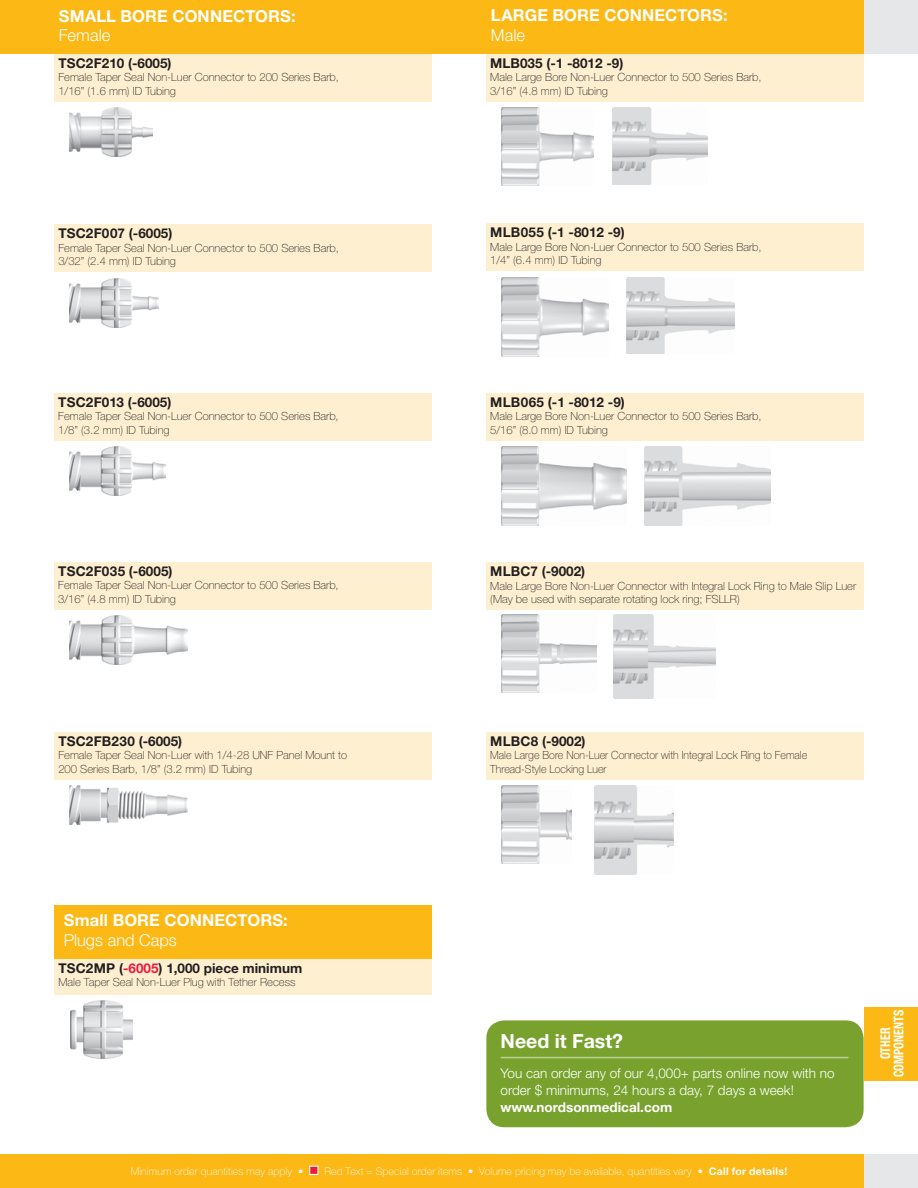
<style>
.page{position:relative;width:918px;height:1188px;background:#fff}
.page>*{position:absolute;margin:0;border:0;box-sizing:border-box;transform-origin:0 0}
.t1{font:700 19.5px "Helvetica Neue LT Std";color:#fff}
.t2{font:700 16.5px "Helvetica Neue LT Std";letter-spacing:.005em;color:#fff}
.t3{font:300 16.5px "Helvetica Neue LT Std";letter-spacing:.005em;color:#fff}
.t4{font:700 13.5px "Helvetica Neue LT Std";color:#231f20}
.t5{font:300 13.5px/17px "Helvetica Neue LT Std";color:#fff}
.t6{font:700 13.5px "Helvetica Neue LT Std";color:#fff}
.t7{font:700 condensed 13.5px/13.5px "Helvetica Neue LT Std";color:#fff;text-align:center;scale:.9 1}
.t8{font:100 11.25px/13.5px "Helvetica Neue LT Std";color:#231f20}
.t9{font:100 11.25px/13.5px "Helvetica Neue LT Std";color:#231f20;scale:.95 1}
.t10{font:100 10.5px "Helvetica Neue LT Std";letter-spacing:.015em;color:#fff}
.s1{color:#ed1a40}
.s2{font-weight:700}
</style>
<div class="page">
<div style="left:864px;top:1007px;width:54px;height:73px;background:#fcb814"></div>
<div style="left:0;top:1154px;width:864px;height:34px;background:#fcb814"></div>
<div style="left:0;top:0;width:864px;height:54px;background:#fcb814"></div>
<div style="left:864px;top:1154px;width:54px;height:34px;background:#e6e7e9"></div>
<div style="left:864px;top:0;width:54px;height:54px;background:#e6e7e9"></div>
<div style="left:309px;top:1166px;width:10px;height:9px;background:#ed1a40;border:1px solid #fff"></div>
<img style="left:69px;top:278px;width:89px;height:49px">
<div style="left:54px;top:225px;width:378px;height:47px;background:#feefd0"></div>
<img style="left:69px;top:447px;width:96px;height:49px">
<div style="left:54px;top:393px;width:378px;height:47px;background:#feefd0"></div>
<img style="left:70px;top:615px;width:117px;height:50px">
<div style="left:54px;top:562px;width:378px;height:47px;background:#feefd0"></div>
<div style="left:54px;top:54px;width:378px;height:48px;background:#feefd0"></div>
<img style="left:69px;top:108px;width:84px;height:49px">
<img style="left:501px;top:108px;width:92px;height:78px">
<img style="left:613px;top:108px;width:94px;height:76px">
<div style="left:486px;top:54px;width:378px;height:48px;background:#feefd0"></div>
<img style="left:501px;top:278px;width:107px;height:79px">
<img style="left:626px;top:278px;width:108px;height:76px">
<div style="left:486px;top:223px;width:378px;height:48px;background:#feefd0"></div>
<img style="left:501px;top:447px;width:126px;height:78px">
<img style="left:645px;top:447px;width:126px;height:78px">
<div style="left:486px;top:393px;width:378px;height:47px;background:#feefd0"></div>
<img style="left:70px;top:785px;width:118px;height:39px">
<div style="left:54px;top:732px;width:378px;height:47px;background:#feefd0"></div>
<img style="left:70px;top:1000px;width:62px;height:58px">
<div style="left:54px;top:959px;width:378px;height:35px;background:#feefd0"></div>
<div style="left:54px;top:905px;width:378px;height:54px;background:#fcb814"></div>
<img style="left:501px;top:615px;width:95px;height:78px">
<img style="left:614px;top:615px;width:102px;height:84px">
<div style="left:486px;top:562px;width:378px;height:48px;background:#feefd0"></div>
<img style="left:501px;top:785px;width:71px;height:79px">
<img style="left:594px;top:785px;width:80px;height:89px">
<div style="left:486px;top:732px;width:378px;height:47px;background:#feefd0"></div>
<div style="left:486px;top:1020px;width:378px;height:107px;background:#78a22d;border-radius:18px"></div>
<hr style="left:501px;top:1057px;width:348px;height:1px;background:#fff">
<h2 class="t2" style="left:59px;top:5px;width:238px">SMALL BORE CONNECTORS:</h2>
<h2 class="t3" style="left:59px;top:25px;width:53px">Female</h2>
<h2 class="t2" style="left:491px;top:5px;width:238px">LARGE BORE CONNECTORS:</h2>
<h2 class="t3" style="left:491px;top:25px;width:36px">Male</h2>
<p class="t4" style="left:58px;top:55px;width:115px">TSC2F210 (-6005)</p>
<p class="t8" style="left:58px;top:71px;width:282px">Female Taper Seal Non-Luer Connector to 200 Series Barb,<br>1/16” (1.6 mm) ID Tubing</p>
<p class="t4" style="left:490px;top:55px;width:135px">MLB035 (-1 -8012 -9)</p>
<p class="t8" style="left:490px;top:71px;width:273px">Male Large Bore Non-Luer Connector to 500 Series Barb,<br>3/16” (4.8 mm) ID Tubing</p>
<p class="t4" style="left:58px;top:225px;width:115px">TSC2F007 (-6005)</p>
<p class="t8" style="left:58px;top:241px;width:282px">Female Taper Seal Non-Luer Connector to 500 Series Barb,<br>3/32” (2.4 mm) ID Tubing</p>
<p class="t4" style="left:490px;top:224px;width:136px">MLB055 (-1 -8012 -9)</p>
<p class="t8" style="left:490px;top:240px;width:273px">Male Large Bore Non-Luer Connector to 500 Series Barb,<br>1/4” (6.4 mm) ID Tubing</p>
<p class="t4" style="left:58px;top:394px;width:115px">TSC2F013 (-6005)</p>
<p class="t8" style="left:58px;top:410px;width:282px">Female Taper Seal Non-Luer Connector to 500 Series Barb,<br>1/8” (3.2 mm) ID Tubing</p>
<p class="t4" style="left:490px;top:394px;width:136px">MLB065 (-1 -8012 -9)</p>
<p class="t8" style="left:490px;top:410px;width:273px">Male Large Bore Non-Luer Connector to 500 Series Barb,<br>5/16” (8.0 mm) ID Tubing</p>
<p class="t4" style="left:58px;top:563px;width:116px">TSC2F035 (-6005)</p>
<p class="t8" style="left:58px;top:579px;width:282px">Female Taper Seal Non-Luer Connector to 500 Series Barb,<br>3/16” (4.8 mm) ID Tubing</p>
<p class="t4" style="left:490px;top:563px;width:96px">MLBC7 (-9002)</p>
<p class="t8" style="left:490px;top:579px;width:367px">Male Large Bore Non-Luer Connector with Integral Lock Ring to Male Slip Luer (May be used with separate rotating lock ring; FSLLR)</p>
<p class="t4" style="left:58px;top:733px;width:125px">TSC2FB230 (-6005)</p>
<p class="t8" style="left:58px;top:749px;width:290px">Female Taper Seal Non-Luer with 1/4-28 UNF Panel Mount to<br>200 Series Barb, 1/8” (3.2 mm) ID Tubing</p>
<p class="t4" style="left:490px;top:733px;width:97px">MLBC8 (-9002)</p>
<p class="t9" style="left:490px;top:749px;width:335px">Male Large Bore Non-Luer Connector with Integral Lock Ring to Female<br>Thread-Style Locking Luer</p>
<h2 class="t2" style="left:64px;top:910px;width:226px">Small BORE CONNECTORS:</h2>
<h2 class="t3" style="left:64px;top:930px;width:115px">Plugs and Caps</h2>
<p class="t4" style="left:58px;top:960px;width:245px">TSC2MP (<span class="s1">-6005</span>) 1,000 piece minimum</p>
<p class="t8" style="left:58px;top:976px;width:239px">Male Taper Seal Non-Luer Plug with Tether Recess</p>
<h1 class="t1" style="left:501px;top:1029px;width:124px">Need it Fast?</h1>
<p class="t5" style="left:501px;top:1065px;width:335px">You can order any of our 4,000+ parts online now with no order $ minimums, 24 hours a day, 7 days a week!</p>
<p class="t6" style="left:501px;top:1099px;width:173px">www.nordsonmedical.com</p>
<p class="t10" style="left:131px;top:1165px;width:174px">Minimum order quantities may apply •</p>
<p class="t10" style="left:324px;top:1165px;width:464px">Red Text = Special order items • Volume pricing may be available, quantities vary • <span class="s2">Call for details!</span></p>
<p class="t7" style="left:878px;top:1077px;width:76px;rotate:-90deg">OTHER<br>COMPONENTS</p>
</div>
